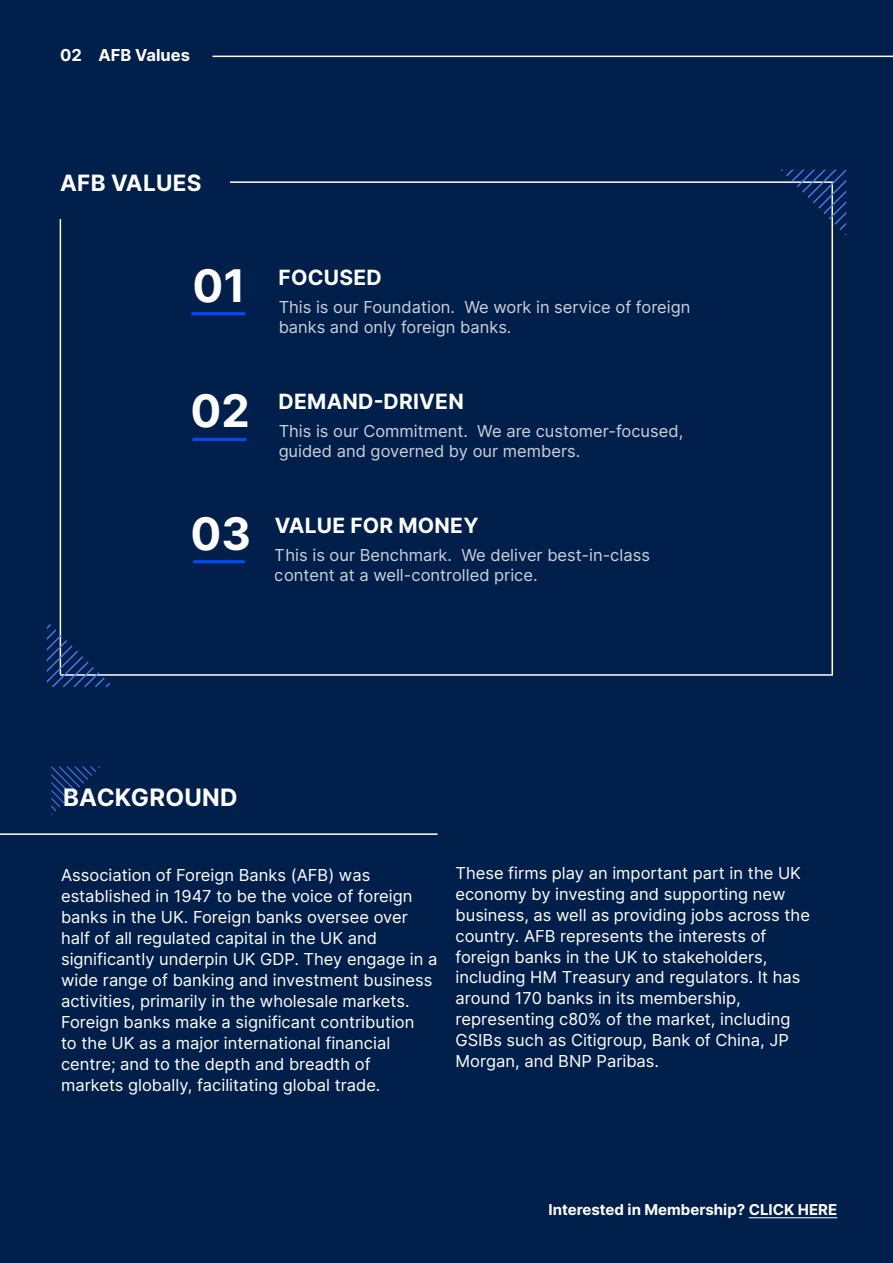
<style>
.page{position:relative;width:893px;height:1263px;background:#00204b}
.page>*{position:absolute;margin:0;border:0;box-sizing:border-box;transform-origin:0 0}
.t1{font:700 45px "Inter";color:#fff}
.t2{font:700 24px "Inter";letter-spacing:.01em;color:#fff}
.t3{font:700 22.5px "Inter";letter-spacing:.01em;color:#fff}
.t4{font:700 21px "Inter";letter-spacing:.01em;color:#fff}
.t5{font:16.5px/21px "Inter";color:#fff}
.t6{font:700 16.5px "Inter";color:#fff}
.t7{font:700 15px "Inter";color:#fff}
.s1{font-family:"Inter UI"}
</style>
<div class="page">
<svg style="left:51px;top:766px;width:49px;height:49px"></svg>
<hr style="left:0;top:833px;width:437px;height:2px;background:#fff">
<hr style="left:191px;top:312px;width:54px;height:3px;background:#004bff">
<hr style="left:192px;top:438px;width:54px;height:3px;background:#004bff">
<hr style="left:193px;top:560px;width:52px;height:3px;background:#004bff">
<hr style="left:230px;top:181px;width:603px;height:2px;background:#fff">
<hr style="left:60px;top:219px;width:1px;height:455px;background:#fff">
<hr style="left:831px;top:182px;width:2px;height:493px;background:#fff">
<svg style="left:780px;top:170px;width:66px;height:66px"></svg>
<hr style="left:60px;top:674px;width:773px;height:2px;background:#fff">
<svg style="left:47px;top:621px;width:66px;height:66px"></svg>
<hr style="left:212px;top:56px;width:681px;height:1px;background:#fff">
<hr style="left:749px;top:1217px;width:88px;height:1px;background:#fff">
<p class="t6" style="left:60px;top:43px;width:131px">02 AFB Values</p>
<h3 class="t3" style="left:60px;top:167px;width:143px">AFB VALUES</h3>
<h1 class="t1" style="left:192px;top:253px;width:54px">01</h1>
<p class="t4" style="left:279px;top:262px;width:105px">FOCUSED</p>
<p class="t5" style="left:278px;top:297px;width:413px;line-height:19.8px">This is our Foundation. We work in service of foreign banks and only foreign banks.</p>
<h1 class="t1" style="left:190px;top:378px;width:61px">02</h1>
<p class="t4" style="left:279px;top:386px;width:187px">DEMAND-DRIVEN</p>
<p class="t5" style="left:278px;top:421px;width:406px;line-height:19.8px">This is our Commitment. We are customer-focused, guided and governed by our members.</p>
<h1 class="t1" style="left:190px;top:500px;width:62px">03</h1>
<p class="t4" style="left:275px;top:510px;width:205px">VALUE FOR MONEY</p>
<p class="t5" style="left:275px;top:545px;width:377px;line-height:19.8px">This is our Benchmark. We deliver best-in-class content at a well-controlled price.</p>
<h2 class="t2" style="left:63px;top:780px;width:176px">BACKGROUND</h2>
<p class="t5" style="left:61px;top:864px;width:378px">Association of Foreign Banks (AFB) was established in 1947 to be the voice of foreign banks in the UK. Foreign banks oversee over half of all regulated capital in the UK and significantly underpin UK GDP. They engage in a wide range of banking and investment business activities, primarily in the wholesale markets.<br>Foreign banks make a significant contribution<br>to the UK as a major international financial centre; and to the depth and breadth of<br>markets globally, facilitating global trade.</p>
<p class="t5" style="left:455px;top:862px;width:356px">These firms play an important part in the UK economy by investing and supporting new business, as well as providing jobs across the country. AFB represents the interests of foreign banks in the UK to stakeholders, including HM Treasury and regulators. It has around 1<span class="s1">7</span>0 banks in its membership, representing c<span class="s1">80</span>% of the market, including GSIBs such as Citigroup, Bank of China, JP Morgan, and BNP Paribas.</p>
<p class="t7" style="left:548px;top:1199px;width:290px">Interested in Membership? CLICK HERE</p>
</div>
